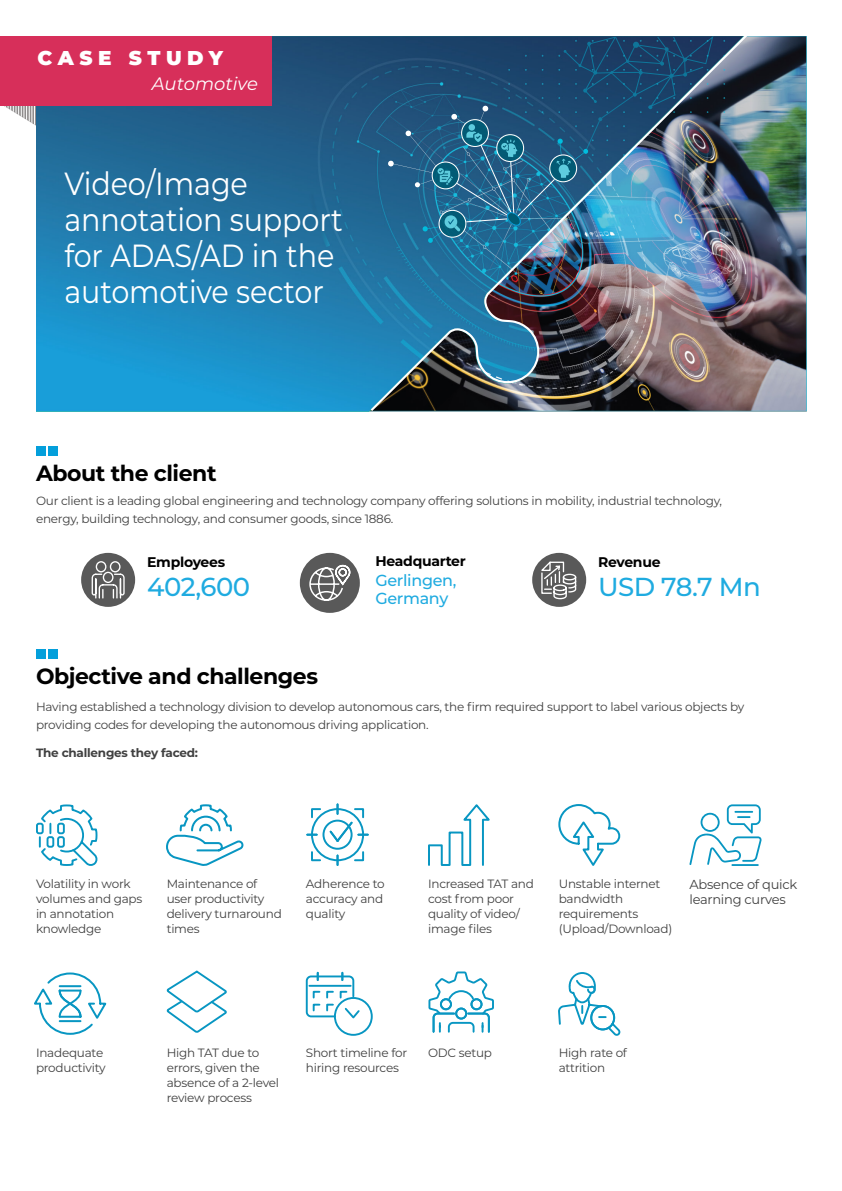
<style>
.page{position:relative;width:842px;height:1191px;background:#fff}
.page>*{position:absolute;margin:0;border:0;box-sizing:border-box;transform-origin:0 0}
.t1{font:32px/36px "Montserrat";letter-spacing:-.005em;color:#fff;scale:.9 1}
.t2{font:500 26px "Montserrat";letter-spacing:-.02em;color:#1fabe0}
.t3{font:700 22px "Montserrat";letter-spacing:-.02em;color:#000}
.t4{font:900 20px "Montserrat";letter-spacing:.27em;color:#fff}
.t5{font:italic 18px "Montserrat";color:#fff}
.t6{font:500 16px/18px "Montserrat";letter-spacing:-.02em;color:#1fabe0}
.t7{font:700 14px "Montserrat";letter-spacing:-.02em;color:#000}
.t8{font:13px/15px "Montserrat";letter-spacing:-.02em;color:#404040}
.t9{font:12px/15px "Montserrat";letter-spacing:-.02em;color:#404040}
.t10{font:700 12px "Montserrat";letter-spacing:-.02em;color:#404040}
</style>
<div class="page">
<svg style="left:1px;top:105px;width:35px;height:21px"></svg>
<hr style="left:34px;top:91px;width:1px;height:38px;background:#fff">
<hr style="left:32px;top:91px;width:1px;height:38px;background:#fff">
<hr style="left:29px;top:91px;width:1px;height:38px;background:#fff">
<hr style="left:26px;top:91px;width:1px;height:38px;background:#fff">
<hr style="left:24px;top:91px;width:1px;height:38px;background:#fff">
<hr style="left:21px;top:91px;width:1px;height:38px;background:#fff">
<hr style="left:10px;top:91px;width:1px;height:38px;background:#fff">
<hr style="left:2px;top:91px;width:1px;height:38px;background:#fff">
<hr style="left:5px;top:91px;width:1px;height:38px;background:#fff">
<hr style="left:8px;top:91px;width:1px;height:38px;background:#fff">
<hr style="left:13px;top:91px;width:1px;height:38px;background:#fff">
<hr style="left:16px;top:91px;width:1px;height:38px;background:#fff">
<hr style="left:18px;top:91px;width:1px;height:38px;background:#fff">
<img style="left:36px;top:36px;width:771px;height:375px">
<div style="left:36px;top:446px;width:10px;height:10px;background:#049fdb"></div>
<div style="left:48px;top:446px;width:10px;height:10px;background:#049fdb"></div>
<div style="left:36px;top:649px;width:10px;height:10px;background:#049fdb"></div>
<div style="left:48px;top:649px;width:10px;height:10px;background:#049fdb"></div>
<div style="left:0;top:36px;width:271px;height:69px;background:#d72f5a"></div>
<img style="left:368px;top:36px;width:383px;height:376px">
<svg style="left:393px;top:164px;width:39px;height:9px"></svg>
<svg style="left:388px;top:161px;width:6px;height:5px"></svg>
<div style="left:300px;top:553px;width:60px;height:60px;background:#595959;border-radius:50%"></div>
<svg style="left:309px;top:564px;width:42px;height:37px"></svg>
<div style="left:81px;top:553px;width:54px;height:54px;background:#595959;border-radius:50%"></div>
<svg style="left:91px;top:561px;width:34px;height:38px"></svg>
<div style="left:532px;top:553px;width:54px;height:54px;background:#595959;border-radius:50%"></div>
<svg style="left:539px;top:559px;width:38px;height:41px"></svg>
<svg style="left:36px;top:804px;width:62px;height:62px"></svg>
<svg style="left:166px;top:804px;width:78px;height:62px"></svg>
<svg style="left:306px;top:803px;width:63px;height:63px"></svg>
<svg style="left:428px;top:804px;width:62px;height:62px"></svg>
<svg style="left:558px;top:804px;width:63px;height:62px"></svg>
<hr style="left:731px;top:864px;width:28px;height:2px;background:#0896c2">
<svg style="left:689px;top:804px;width:73px;height:61px"></svg>
<svg style="left:34px;top:972px;width:73px;height:63px"></svg>
<div style="left:334px;top:997px;width:39px;height:38px;border:2px solid #0896c2;border-radius:50%"></div>
<svg style="left:305px;top:972px;width:56px;height:48px"></svg>
<svg style="left:428px;top:971px;width:66px;height:62px"></svg>
<svg style="left:558px;top:972px;width:63px;height:64px"></svg>
<svg style="left:166px;top:970px;width:61px;height:63px"></svg>
<img style="left:406px;top:36px;width:307px;height:207px">
<h3 class="t4" style="left:38px;top:43px;width:187px">CASE STUDY</h3>
<h3 class="t5" style="left:152px;top:72px;width:108px">Automotive</h3>
<h1 class="t1" style="left:64px;top:164px;width:311px">Video/Image annotation support for ADAS/AD in the automotive sector</h1>
<h3 class="t3" style="left:36px;top:457px;width:182px">About the client</h3>
<p class="t9" style="left:36px;top:491px;width:688px;line-height:18px">Our client is a leading global engineering and technology company offering solutions in mobility, industrial technology, energy, building technology, and consumer goods, since 1886.</p>
<p class="t7" style="left:147px;top:552px;width:79px">Employees</p>
<p class="t7" style="left:375px;top:551px;width:92px">Headquarter</p>
<h2 class="t2" style="left:147px;top:569px;width:105px">402,600</h2>
<h2 class="t2" style="left:598px;top:569px;width:164px">USD 78.7 Mn</h2>
<p class="t7" style="left:598px;top:552px;width:64px">Revenue</p>
<h3 class="t6" style="left:375px;top:570px;width:82px">Gerlingen,<br>Germany</h3>
<h3 class="t3" style="left:36px;top:660px;width:284px">Objective and challenges</h3>
<p class="t9" style="left:36px;top:697px;width:710px;line-height:18px">Having established a technology division to develop autonomous cars, the firm required support to label various objects by providing codes for developing the autonomous driving application.</p>
<p class="t10" style="left:36px;top:744px;width:164px">The challenges they faced:</p>
<p class="t9" style="left:36px;top:875px;width:108px">Volatility in work volumes and gaps in annotation knowledge</p>
<p class="t9" style="left:167px;top:875px;width:117px">Maintenance of user productivity delivery turnaround times</p>
<p class="t9" style="left:306px;top:875px;width:80px;text-align:justify">Adherence to accuracy and quality</p>
<p class="t9" style="left:428px;top:875px;width:107px">Increased TAT and cost from poor quality of video/ image files</p>
<p class="t9" style="left:559px;top:875px;width:115px">Unstable internet bandwidth requirements (Upload/Download)</p>
<p class="t8" style="left:689px;top:876px;width:109px">Absence of quick learning curves</p>
<p class="t9" style="left:36px;top:1044px;width:71px">Inadequate productivity</p>
<p class="t9" style="left:167px;top:1044px;width:114px">High TAT due to errors, given the absence of a 2-level review process</p>
<p class="t9" style="left:306px;top:1044px;width:103px">Short timeline for hiring resources</p>
<p class="t9" style="left:428px;top:1044px;width:66px">ODC setup</p>
<p class="t9" style="left:559px;top:1044px;width:70px">High rate of attrition</p>
</div>
